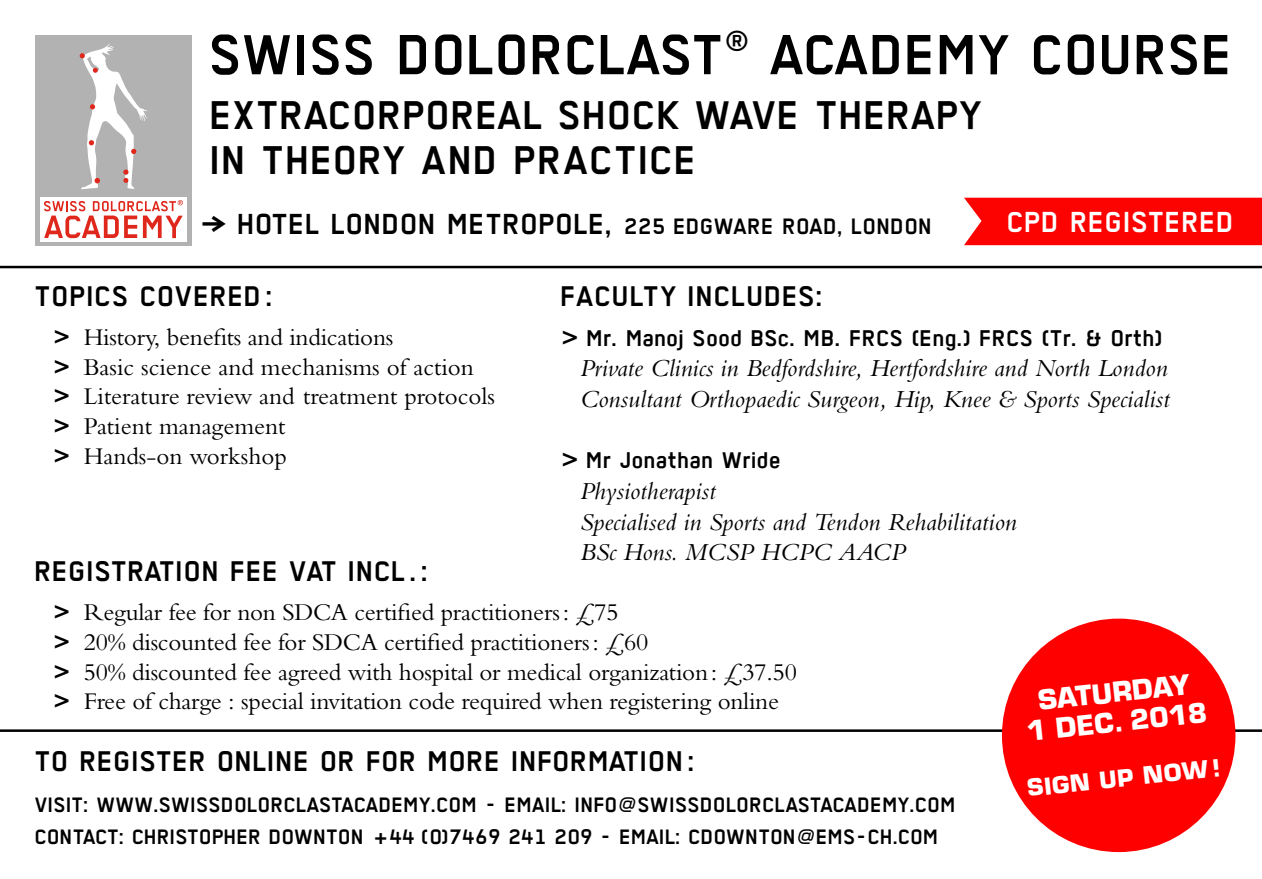
<style>
.page{position:relative;width:1262px;height:879px;background:#fff}
.page>*{position:absolute;margin:0;border:0;box-sizing:border-box;transform-origin:0 0}
.t1{font:700 63.5px "TRANS";letter-spacing:-.01em;color:#000}
.t2{font:700 45px/45px "TRANS";color:#000}
.t3{font:700 32.5px "TRANS";color:#000}
.t4{font:700 32.5px "TRANS";color:#fff}
.t5{font:700 32px "TRANS";color:#000}
.t6{font:700 26.75px/29.5px "Eurostile";color:#fff;text-align:center}
.t7{font:italic 25.5px/30.8px "Bembo MT Pro";color:#000}
.t8{font:700 25.5px "TRANS";color:#000}
.t9{font:25px/29.8px "Bembo MT Pro";letter-spacing:-.01em;color:#000}
.t10{font:700 23.5px/32px "TRANS";letter-spacing:-.01em;color:#000}
.t11{font:700 22.75px "Eurostile";color:#fff}
.s1{font-size:25px}
.s2{font-weight:800}
.s3{font-family:"Bembo MT Pro";font-weight:800}
.s4{font-size:23.25px}
</style>
<div class="page">
<hr style="left:0;top:266px;width:1261px;height:2px;background:#000">
<hr style="left:0;top:729px;width:1261px;height:3px;background:#000">
<div style="left:964px;top:198px;width:297px;height:47px;background:#fc0301"></div>
<div style="left:1002px;top:618px;width:233px;height:234px;background:#f00;border-radius:50%"></div>
<div style="left:36px;top:35px;width:156px;height:211px;background:#b3b2b2"></div>
<div style="left:40px;top:197px;width:147px;height:44px;background:#fff"></div>
<svg style="left:80px;top:44px;width:67px;height:145px"></svg>
<svg style="left:44px;top:200px;width:139px;height:38px"></svg>
<h1 class="t1" style="left:211px;top:21px;width:1025px">SWISS DOLORCLAST<sup>®</sup> ACADEMY COURSE</h1>
<h2 class="t2" style="left:211px;top:92px;width:774px">EXTRACORPOREAL SHOCK WAVE THERAPY<br>IN THEORY AND PRACTICE</h2>
<h3 class="t3" style="left:201px;top:207px;width:733px">} HOTEL LONDON METROPOLE, <span class="s1">225 EDGWARE ROAD, LONDON</span></h3>
<h3 class="t4" style="left:1007px;top:205px;width:229px">CPD REGISTERED</h3>
<p class="t5" style="left:35px;top:280px;width:241px">TOPICS COVERED:</p>
<p class="t9" style="left:54px;top:321px;width:443px"><span class="s2">&gt;</span> History, benefits and indications<br><span class="s2">&gt;</span> Basic science and mechanisms of action <span class="s2">&gt;</span> Literature review and treatment protocols <span class="s2">&gt;</span> Patient management<br><span class="s2">&gt;</span> Hands-on workshop</p>
<p class="t5" style="left:561px;top:280px;width:264px">FACULTY INCLUDES:</p>
<p class="t8" style="left:561px;top:324px;width:603px"><span class="s3">&gt;</span> Mr. Manoj Sood BSc. MB. FRCS (Eng.) FRCS (Tr. &amp; Orth)</p>
<p class="t7" style="left:579px;top:352px;width:591px">Private Clinics in Bedfordshire, Hertfordshire and North London<br>Consultant Orthopaedic Surgeon, Hip, Knee &amp; Sports Specialist</p>
<p class="t8" style="left:561px;top:447px;width:221px"><span class="s3">&gt;</span> Mr Jonathan Wride</p>
<p class="t7" style="left:579px;top:475px;width:438px">Physiotherapist<br>Specialised in Sports and Tendon Rehabilitation<br>BSc Hons. MCSP HCPC AACP</p>
<p class="t5" style="left:35px;top:554px;width:396px">REGISTRATION FEE VAT INCL . :</p>
<p class="t9" style="left:54px;top:597px;width:745px"><span class="s2">&gt;</span> Regular fee for non SDCA certified practitioners: £75<br><span class="s2">&gt;</span> 20% discounted fee for SDCA certified practitioners: £60<br><span class="s2">&gt;</span> 50% discounted fee agreed with hospital or medical organization: £37.50 <span class="s2">&gt;</span> Free of charge : special invitation code required when registering online</p>
<p class="t5" style="left:35px;top:744px;width:662px">TO REGISTER ONLINE OR FOR MORE INFORMATION:</p>
<p class="t10" style="left:35px;top:788px;width:922px">VISIT: WWW.SWISSDOLORCLASTACADEMY.COM - EMAIL: INFO@SWISSDOLORCLASTACADEMY.COM<br>CONTACT: CHRISTOPHER DOWNTON +44 (0)7469 241 209 - EMAIL: CDOWNTON@EMS-CH.COM</p>
<p class="t6" style="left:1022px;top:687px;width:182px;rotate:-6deg">SATURDAY<br>1 DEC. 2018</p>
<p class="t11" style="left:1025px;top:774px;width:195px;rotate:-6deg">SIGN UP <span class="s4">NOW !</span></p>
</div>
